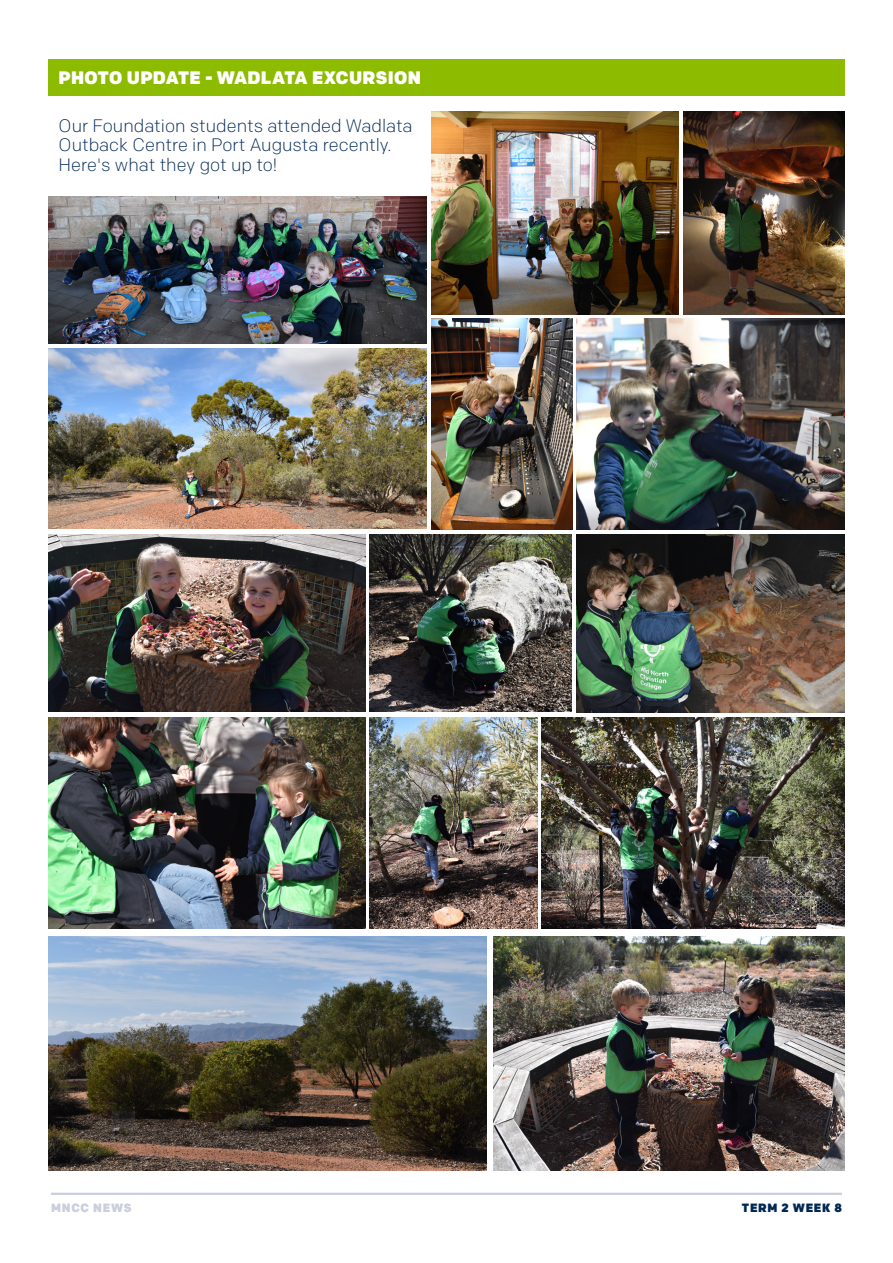
<style>
.page{position:relative;width:893px;height:1263px;background:#fff}
.page>*{position:absolute;margin:0;border:0;box-sizing:border-box;transform-origin:0 0}
.MNCC_Body_Text{font:300 18px/19.5px "Colfax";color:#002855}
.t1{font:900 18px "Colfax";letter-spacing:.02em;color:#fff}
.t2{font:900 12px "Colfax";letter-spacing:.06em;color:#002855}
.t3{font:900 12px "Colfax";letter-spacing:.06em;color:#cacfdb}
</style>
<div class="page">
<hr style="left:51px;top:1193px;width:791px;height:2px;background:#cacfdb">
<div style="left:48px;top:60px;width:797px;height:36px;background:#8dbb00"></div>
<img style="left:48px;top:196px;width:378px;height:147px">
<img style="left:683px;top:112px;width:162px;height:203px">
<img style="left:431px;top:112px;width:248px;height:203px">
<img style="left:577px;top:318px;width:268px;height:212px">
<img style="left:431px;top:318px;width:141px;height:212px">
<img style="left:577px;top:534px;width:267px;height:179px">
<img style="left:369px;top:717px;width:168px;height:212px">
<img style="left:369px;top:534px;width:203px;height:177px">
<img style="left:541px;top:717px;width:303px;height:211px">
<img style="left:493px;top:936px;width:351px;height:234px">
<img style="left:48px;top:534px;width:317px;height:177px">
<img style="left:48px;top:717px;width:317px;height:212px">
<img style="left:48px;top:936px;width:438px;height:234px">
<img style="left:48px;top:348px;width:378px;height:180px">
<p class="t1" style="left:59px;top:67px;width:364px">PHOTO UPDATE - WADLATA EXCURSION</p>
<p class="MNCC_Body_Text" style="left:59px;top:115px;width:355px">Our Foundation students attended Wadlata<br>Outback Centre in Port Augusta recently.<br>Here's what they got up to!</p>
<p class="t3" style="left:51px;top:1200px;width:82px">MNCC NEWS</p>
<p class="t2" style="left:742px;top:1200px;width:101px">TERM 2 WEEK 8</p>
</div>
